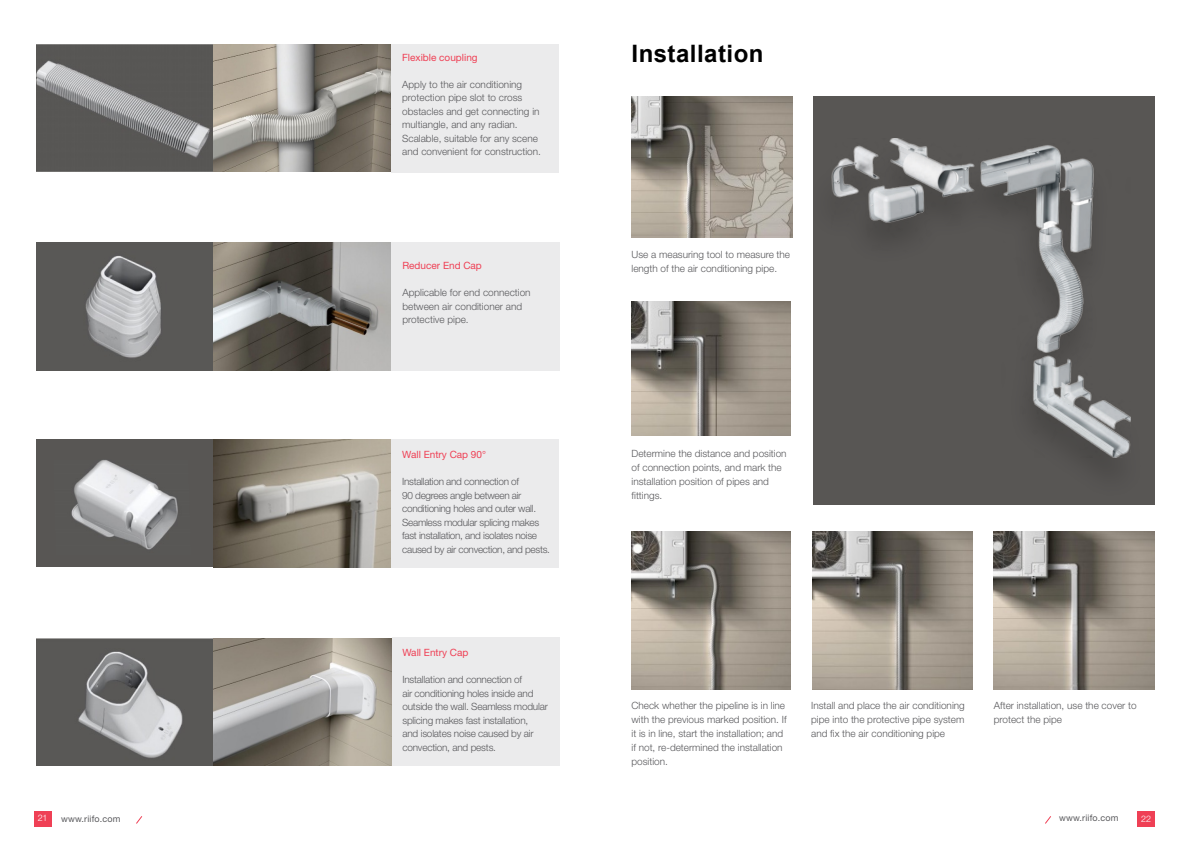
<style>
.page{position:relative;width:1191px;height:842px;background:#fff}
.page>*{position:absolute;margin:0;border:0;box-sizing:border-box;transform-origin:0 0}
.t1{font:700 24px "Arial";letter-spacing:.02em;color:#000}
.t2{font:300 10px/14px "Helvetica Neue";color:#58585b}
.t3{font:300 10px/13.5px "Helvetica Neue";letter-spacing:-.03em;color:#58585b}
.t4{font:300 10px/13.5px "Helvetica Neue";letter-spacing:-.02em;color:#58585b}
.t5{font:10px "Helvetica Neue";color:#ef4055}
.t6{font:9px "Helvetica Neue";letter-spacing:.02em;color:#58585b}
.t7{font:300 9px "Helvetica Neue";color:#fff}
</style>
<div class="page">
<svg style="left:136px;top:816px;width:7px;height:8px"></svg>
<div style="left:34px;top:811px;width:17px;height:16px;background:#ef4055"></div>
<svg style="left:1045px;top:816px;width:6px;height:8px"></svg>
<div style="left:1137px;top:811px;width:17px;height:16px;background:#ef4055"></div>
<div style="left:813px;top:97px;width:342px;height:408px;background:#585654"></div>
<img style="left:832px;top:139px;width:298px;height:318px">
<div style="left:392px;top:637px;width:167px;height:128px;background:#ebebec"></div>
<div style="left:391px;top:440px;width:168px;height:128px;background:#ebebec"></div>
<div style="left:391px;top:242px;width:168px;height:129px;background:#ebebec"></div>
<div style="left:391px;top:44px;width:168px;height:128px;background:#ebebec"></div>
<img style="left:36px;top:44px;width:354px;height:127px">
<img style="left:36px;top:242px;width:355px;height:129px">
<div style="left:36px;top:439px;width:177px;height:128px;background:#585654"></div>
<img style="left:213px;top:439px;width:177px;height:128px">
<img style="left:37px;top:638px;width:354px;height:127px">
<img style="left:631px;top:97px;width:161px;height:141px">
<img style="left:631px;top:302px;width:159px;height:134px">
<img style="left:631px;top:531px;width:159px;height:158px">
<img style="left:812px;top:531px;width:160px;height:158px">
<img style="left:993px;top:531px;width:162px;height:158px">
<img style="left:71px;top:460px;width:107px;height:90px">
<p class="t5" style="left:402px;top:51px;width:77px">Flexible coupling</p>
<p class="t2" style="left:402px;top:77px;width:140px;line-height:13.5px">Apply to the air conditioning protection pipe slot to cross obstacles and get connecting in multiangle, and any radian.<br>Scalable, suitable for any scene and convenient for construction.</p>
<p class="t5" style="left:402px;top:260px;width:81px">Reducer End Cap</p>
<p class="t2" style="left:402px;top:286px;width:130px;line-height:13.5px">Applicable for end connection between air conditioner and protective pipe.</p>
<p class="t5" style="left:402px;top:449px;width:85px">Wall Entry Cap 90°</p>
<p class="t3" style="left:402px;top:475px;width:149px">Installation and connection of<br>90 degrees angle between air conditioning holes and outer wall.<br>Seamless modular splicing makes fast installation, and isolates noise caused by air convection, and pests.</p>
<p class="t5" style="left:402px;top:647px;width:67px">Wall Entry Cap</p>
<p class="t4" style="left:402px;top:673px;width:147px">Installation and connection of<br>air conditioning holes inside and outside the wall. Seamless modular splicing makes fast installation,<br>and isolates noise caused by air convection, and pests.</p>
<h1 class="t1" style="left:631px;top:37px;width:133px">Installation</h1>
<p class="t2" style="left:631px;top:248px;width:160px">Use a measuring tool to measure the length of the air conditioning pipe.</p>
<p class="t2" style="left:631px;top:446px;width:157px">Determine the distance and position of connection points, and mark the installation position of pipes and fittings.</p>
<p class="t2" style="left:631px;top:699px;width:157px">Check whether the pipeline is in line with the previous marked position. If it is in line, start the installation; and if not, re-determined the installation position.</p>
<p class="t2" style="left:811px;top:699px;width:155px;text-align:justify">Install and place the air conditioning pipe into the protective pipe system and fix the air conditioning pipe</p>
<p class="t2" style="left:993px;top:699px;width:144px">After installation, use the cover to protect the pipe</p>
<p class="t7" style="left:38px;top:813px;width:11px">21</p>
<p class="t6" style="left:61px;top:813px;width:61px">www.riifo.com</p>
<p class="t6" style="left:1059px;top:812px;width:61px">www.riifo.com</p>
<p class="t7" style="left:1141px;top:813px;width:11px">22</p>
</div>
